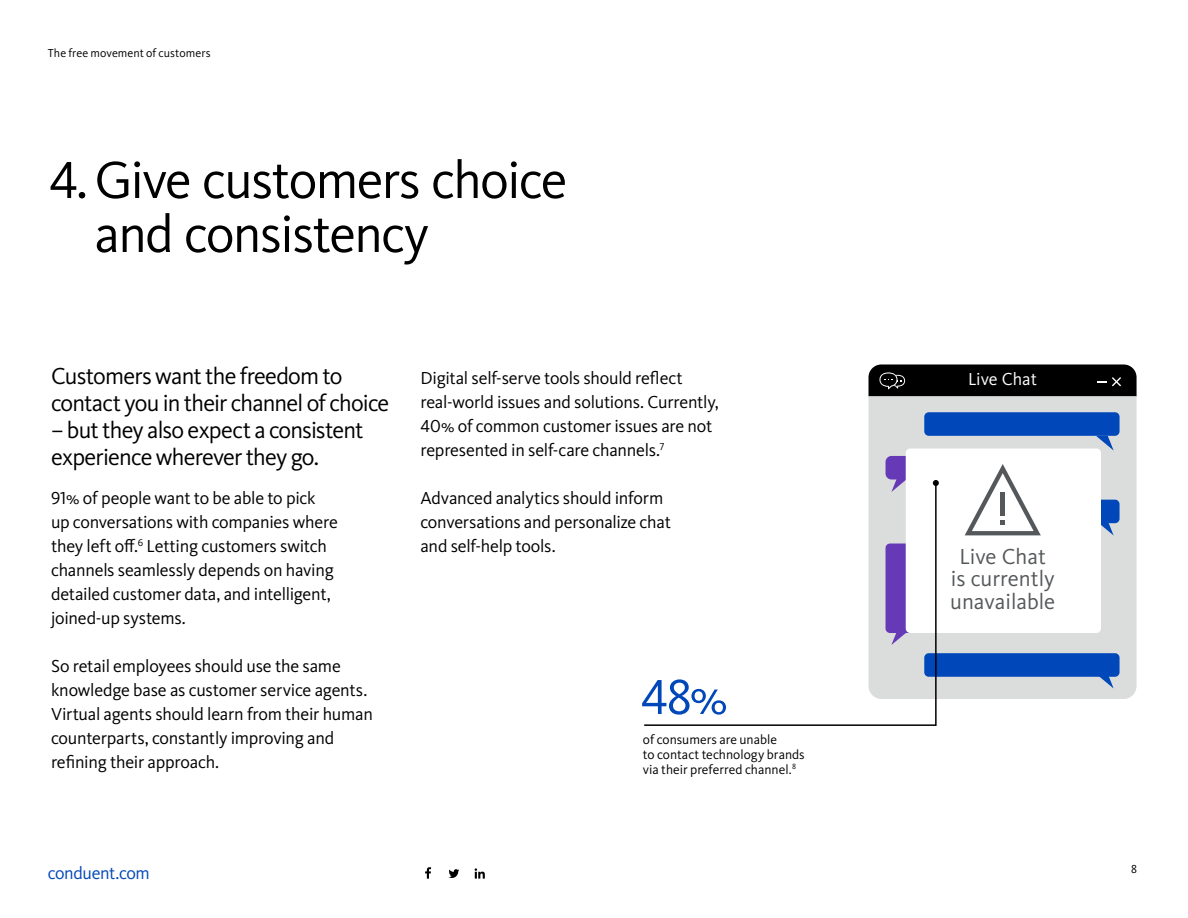
<style>
.page{position:relative;width:1188px;height:918px;background:#fff}
.page>*{position:absolute;margin:0;border:0;box-sizing:border-box;transform-origin:0 0}
.t1{font:54px/54px "Kievit Pro";letter-spacing:-.03em;color:#000}
.t2{font:51px "Kievit Pro";color:#0047ba}
.t3{font:24px/27px "Kievit Pro";letter-spacing:-.035em;color:#000}
.t4{font:22.5px/22.5px "Kievit Pro";color:#55585a;text-align:center}
.t5{font:18px/24px "Kievit Pro";letter-spacing:-.015em;color:#000}
.t6{font:18px "Kievit Pro";letter-spacing:-.02em;color:#0047ba}
.t7{font:18px "Kievit Pro";color:#fff}
.t8{font:13.5px/15px "Kievit Pro";color:#000}
.t9{font:12px "Kievit Pro";letter-spacing:.005em;color:#000}
</style>
<div class="page">
<div style="left:869px;top:396px;width:268px;height:303px;background:#dadddc"></div>
<svg style="left:1096px;top:436px;width:18px;height:15px"></svg>
<div style="left:924px;top:412px;width:196px;height:24px;background:#0047ba;border-radius:4px"></div>
<svg style="left:891px;top:480px;width:15px;height:1px"></svg>
<div style="left:886px;top:456px;width:195px;height:24px;background:#663ab6;border-radius:6px"></div>
<svg style="left:1101px;top:523px;width:13px;height:13px"></svg>
<div style="left:924px;top:500px;width:196px;height:23px;background:#0047ba;border-radius:4px"></div>
<svg style="left:1096px;top:677px;width:18px;height:12px"></svg>
<div style="left:924px;top:653px;width:196px;height:24px;background:#0047ba;border-radius:4px"></div>
<div style="left:869px;top:364px;width:268px;height:32px;background:#000"></div>
<div style="left:906px;top:449px;width:195px;height:184px;background:#fff;border-radius:4px"></div>
<svg style="left:964px;top:464px;width:77px;height:72px"></svg>
<hr style="left:1001px;top:492px;width:4px;height:24px;background:#55585a">
<svg style="left:425px;top:867px;width:6px;height:12px"></svg>
<svg style="left:449px;top:869px;width:10px;height:9px"></svg>
<svg style="left:475px;top:868px;width:10px;height:11px"></svg>
<svg style="left:644px;top:481px;width:293px;height:245px"></svg>
<svg style="left:933px;top:480px;width:6px;height:6px"></svg>
<p class="t9" style="left:48px;top:46px;width:164px">The free movement of customers</p>
<h1 class="t1" style="left:94px;top:153px;width:474px;text-indent:-45px">4. Give customers choice and consistency</h1>
<h3 class="t3" style="left:51px;top:362px;width:340px">Customers want the freedom to contact you in their channel of choice</h3>
<h3 class="t3" style="left:51px;top:416px;width:314px">– but they also expect a consistent experience wherever they go.</h3>
<p class="t5" style="left:51px;top:486px;width:288px">91% of people want to be able to pick up conversations with companies where they left off.<sup>6</sup> Letting customers switch channels seamlessly depends on having detailed customer data, and intelligent, joined-up systems.</p>
<p class="t5" style="left:51px;top:654px;width:323px">So retail employees should use the same knowledge base as customer service agents.<br>Virtual agents should learn from their human counterparts, constantly improving and refining their approach.</p>
<p class="t5" style="left:420px;top:366px;width:300px">Digital self-serve tools should reflect real-world issues and solutions. Currently, 40% of common customer issues are not represented in self-care channels.<sup>7</sup></p>
<p class="t5" style="left:420px;top:486px;width:252px">Advanced analytics should inform conversations and personalize chat and self-help tools.</p>
<h2 class="t2" style="left:641px;top:666px;width:88px">48%</h2>
<p class="t8" style="left:643px;top:732px;width:163px">of consumers are unable<br>to contact technology brands via their preferred channel.<sup>8</sup></p>
<p class="t6" style="left:48px;top:862px;width:103px">conduent.com</p>
<p class="t7" style="left:968px;top:368px;width:70px">Live Chat</p>
<p class="t4" style="left:950px;top:545px;width:107px">Live Chat is currently unavailable</p>
<p class="t9" style="left:1131px;top:862px;width:7px">8</p>
</div>
